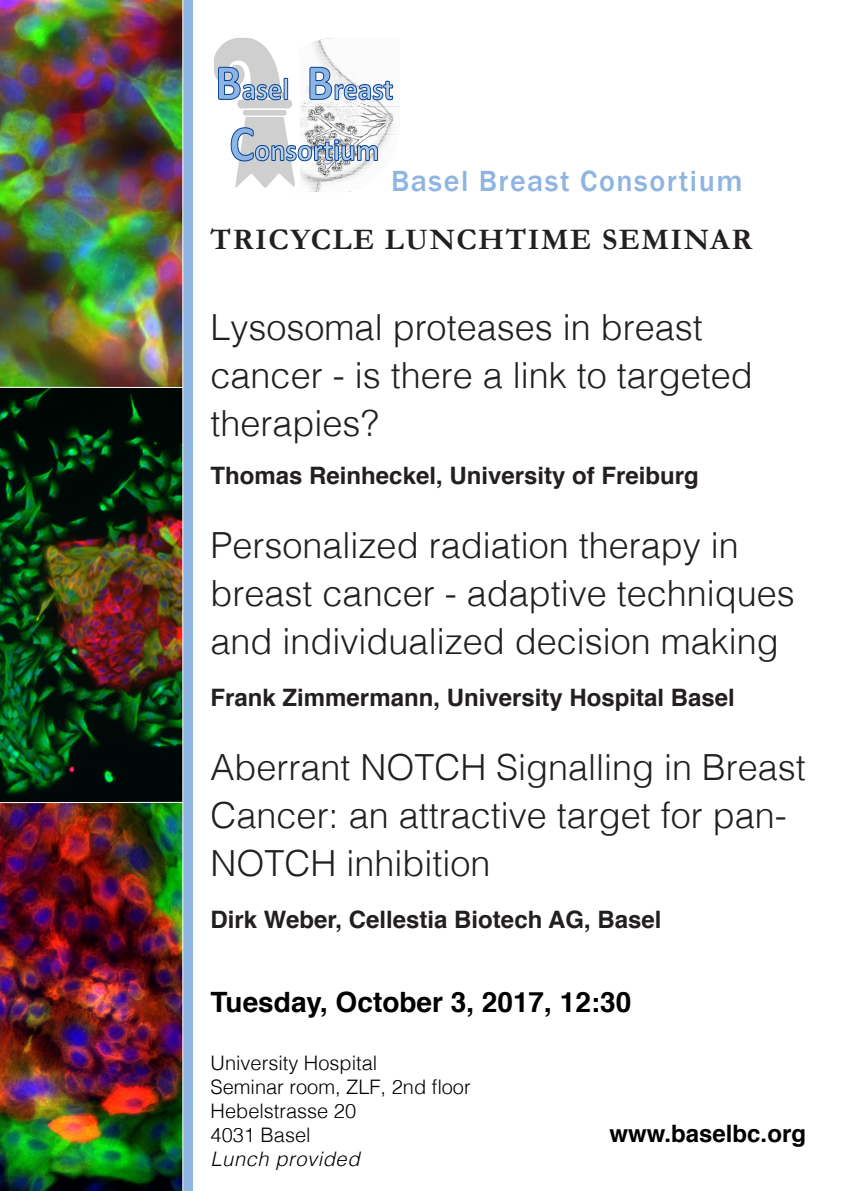
<style>
.page{position:relative;width:842px;height:1191px;background:#fff}
.page>*{position:absolute;margin:0;border:0;box-sizing:border-box;transform-origin:0 0}
.t1{font:300 36px/48px "Helvetica";color:#231f20}
.t2{font:700 30px "Garamond";letter-spacing:.05em;color:#231f20}
.t3{font:500 30px "Franklin Gothic";letter-spacing:.05em;color:#8eb4e2}
.t4{font:700 28px "Helvetica";color:#000}
.t5{font:700 24px "Helvetica";color:#231f20}
.t6{font:700 24px "Helvetica";color:#000}
.t7{font:300 20px "Helvetica";color:#000}
.t8{font:italic 300 20px "Helvetica";color:#000}
</style>
<div class="page">
<div style="left:180px;top:0;width:13px;height:1191px;background:#8eb4e2"></div>
<img style="left:0;top:0;width:182px;height:1191px">
<hr style="left:0;top:387px;width:183px;height:1px;background:#fff">
<hr style="left:0;top:802px;width:183px;height:1px;background:#fff">
<svg style="left:214px;top:37px;width:186px;height:155px"></svg>
<hr style="left:182px;top:0;width:1px;height:1191px;background:#fff">
<p class="t3" style="left:391px;top:163px;width:353px">Basel Breast Consortium</p>
<p class="t2" style="left:211px;top:222px;width:543px">TRICYCLE LUNCHTIME SEMINAR</p>
<p class="t1" style="left:211px;top:300px;width:494px">Lysosomal proteases in breast</p>
<p class="t1" style="left:211px;top:348px;width:544px">cancer - is there a link to targeted</p>
<p class="t1" style="left:211px;top:396px;width:170px">therapies?</p>
<p class="t5" style="left:211px;top:456px;width:490px">Thomas Reinheckel, University of Freiburg</p>
<p class="t1" style="left:211px;top:518px;width:586px">Personalized radiation therapy in breast cancer - adaptive techniques and individualized decision making</p>
<p class="t5" style="left:211px;top:678px;width:526px">Frank Zimmermann, University Hospital Basel</p>
<p class="t1" style="left:211px;top:740px;width:597px">Aberrant NOTCH Signalling in Breast</p>
<p class="t1" style="left:211px;top:788px;width:578px">Cancer: an attractive target for pan-<br>NOTCH inhibition</p>
<p class="t5" style="left:211px;top:900px;width:452px">Dirk Weber, Cellestia Biotech AG, Basel</p>
<p class="t4" style="left:211px;top:979px;width:422px">Tuesday, October 3, 2017, 12:30</p>
<p class="t7" style="left:211px;top:1045px;width:168px">University Hospital</p>
<p class="t7" style="left:211px;top:1069px;width:262px">Seminar room, ZLF, 2nd floor</p>
<p class="t7" style="left:211px;top:1093px;width:147px">Hebelstrasse 20</p>
<p class="t7" style="left:211px;top:1117px;width:102px">4031 Basel</p>
<p class="t8" style="left:211px;top:1141px;width:157px">Lunch provided</p>
<p class="t6" style="left:609px;top:1114px;width:198px">www.baselbc.org</p>
</div>
